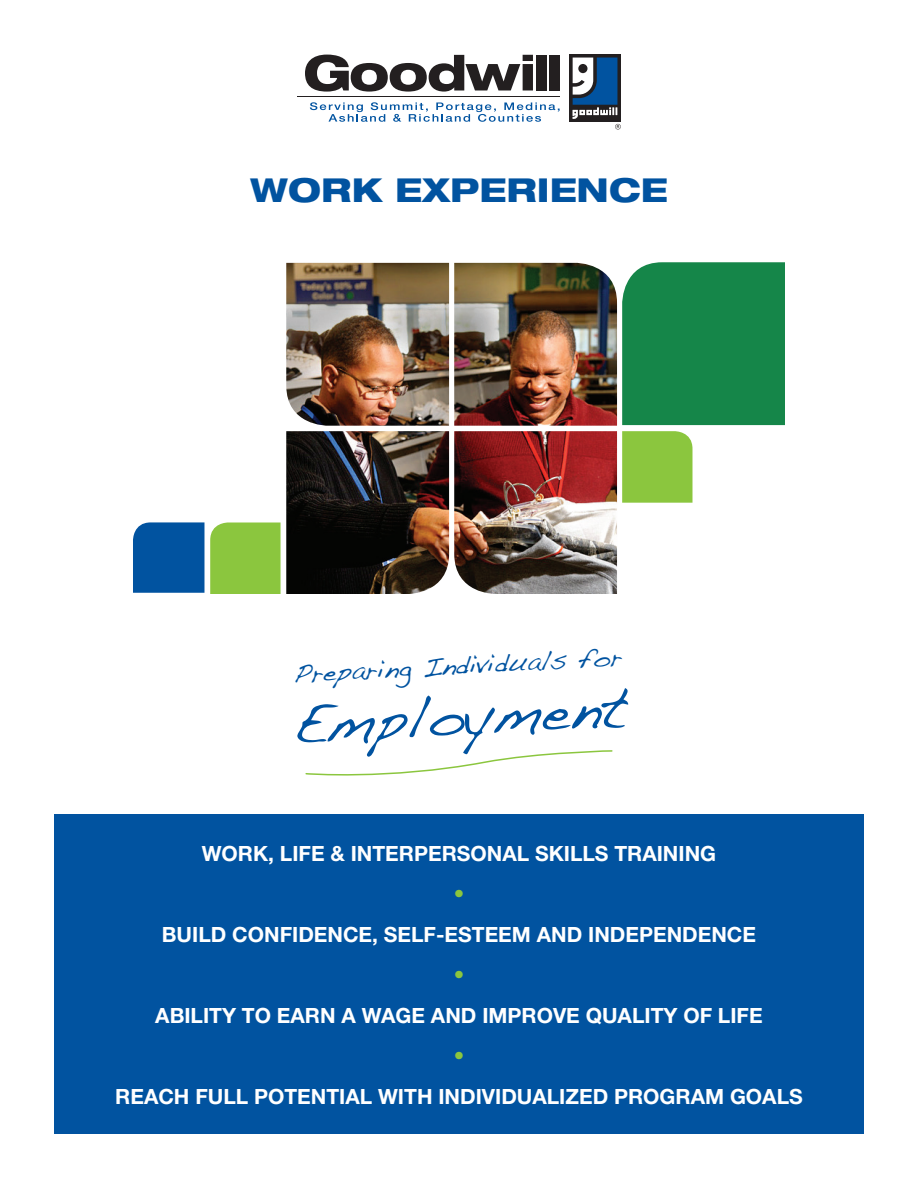
<style>
.page{position:relative;width:918px;height:1188px;background:#fff}
.page>*{position:absolute;margin:0;border:0;box-sizing:border-box;transform-origin:0 0}
.t1{font:50.55px "Dakota";color:#0153a0}
.t2{font:800 expanded 33px "Helvetica Neue";color:#0153a0}
.t3{font:23.4px "Dakota";color:#0153a0}
.t4{font:700 21px "Helvetica Neue";color:#fff}
.t5{font:300 21px "Helvetica Neue";color:#8bc63e}
</style>
<div class="page">
<svg style="left:305px;top:55px;width:228px;height:37px"></svg>
<div style="left:536px;top:55px;width:10px;height:35px;background:#231f20"></div>
<div style="left:550px;top:55px;width:10px;height:35px;background:#231f20"></div>
<hr style="left:297px;top:96px;width:263px;height:1px;background:#231f20">
<svg style="left:310px;top:102px;width:250px;height:20px"></svg>
<div style="left:569px;top:54px;width:52px;height:68px;background:linear-gradient(to right,#231f20,#231f20)"></div>
<svg style="left:573px;top:58px;width:48px;height:72px"></svg>
<div style="left:578px;top:64px;width:9px;height:9px;background:#231f20;border-radius:50%"></div>
<svg style="left:305px;top:750px;width:308px;height:26px"></svg>
<div style="left:54px;top:814px;width:810px;height:320px;background:#0153a0"></div>
<img style="left:454px;top:263px;width:163px;height:163px">
<img style="left:286px;top:263px;width:163px;height:163px">
<div style="left:622px;top:431px;width:70px;height:72px;background:#8bc63e"></div>
<div style="left:133px;top:522px;width:71px;height:71px;background:#0153a0"></div>
<div style="left:210px;top:523px;width:71px;height:71px;background:#8bc63e"></div>
<img style="left:286px;top:431px;width:163px;height:163px">
<div style="left:622px;top:262px;width:163px;height:163px;background:#158649"></div>
<img style="left:454px;top:431px;width:163px;height:163px">
<p class="t2" style="left:250px;top:169px;width:419px">WORK EXPERIENCE</p>
<p class="t3" style="left:292px;top:659px;width:331px;rotate:-3deg">Preparing Individuals for</p>
<p class="t1" style="left:291px;top:693px;width:338px;rotate:-3deg">Employment</p>
<p class="t4" style="left:202px;top:840px;width:516px">WORK, LIFE &amp; INTERPERSONAL SKILLS TRAINING</p>
<p class="t5" style="left:454px;top:881px;width:12px">•</p>
<p class="t4" style="left:162px;top:921px;width:596px">BUILD CONFIDENCE, SELF-ESTEEM AND INDEPENDENCE</p>
<p class="t5" style="left:454px;top:962px;width:12px">•</p>
<p class="t4" style="left:155px;top:1002px;width:609px">ABILITY TO EARN A WAGE AND IMPROVE QUALITY OF LIFE</p>
<p class="t5" style="left:454px;top:1043px;width:12px">•</p>
<p class="t4" style="left:115px;top:1083px;width:689px">REACH FULL POTENTIAL WITH INDIVIDUALIZED PROGRAM GOALS</p>
</div>
